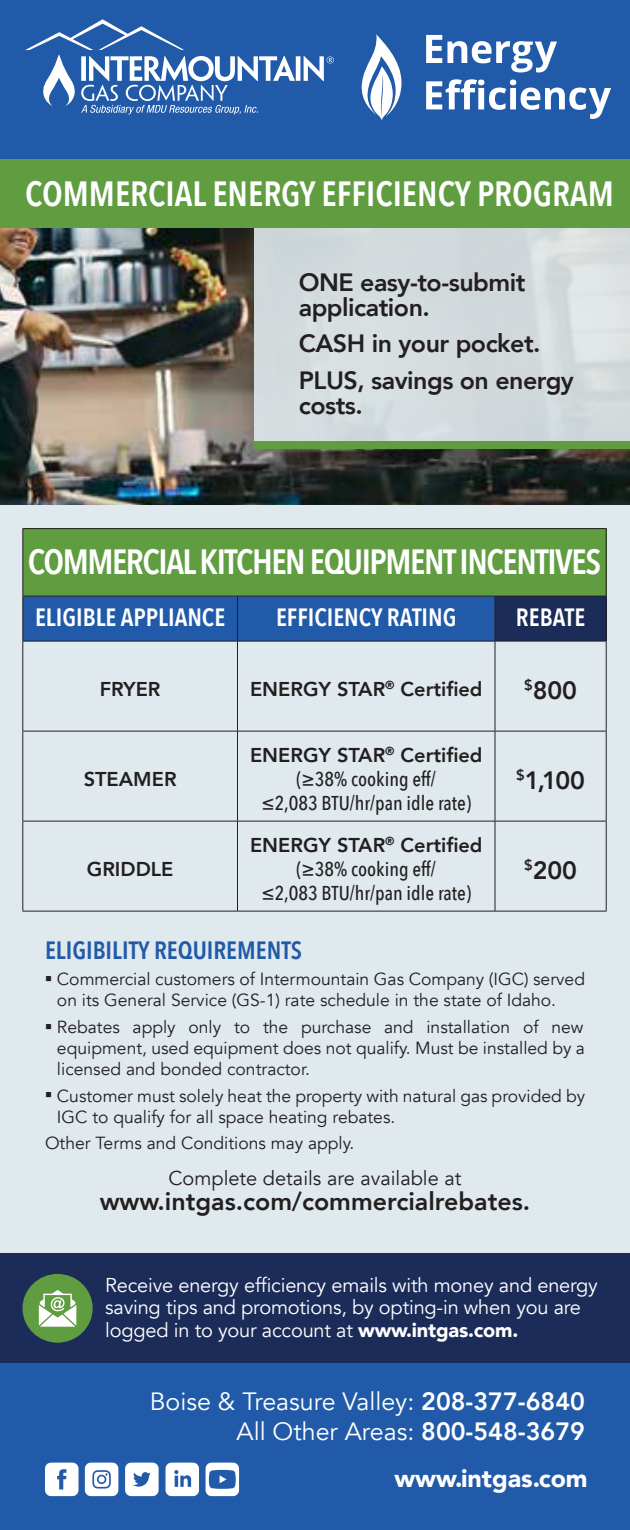
<style>
.page{position:relative;width:630px;height:1530px;background:#fff}
.page>*{position:absolute;margin:0;border:0;box-sizing:border-box;transform-origin:0 0}
.t1{font:600 35px "Avenir Next Condensed";letter-spacing:-.04em;color:#fff}
.t2{font:600 35px "Avenir Next Condensed";color:#fff}
.t3{font:800 25px/25px "Avenir";letter-spacing:-.02em;color:#231f20}
.t4{font:25px/30px "Avenir";color:#fff;text-align:right}
.t5{font:600 25px "Avenir Next Condensed";color:#fff}
.t6{font:800 25px "Avenir";color:#231f20}
.t7{font:600 25px "Avenir Next Condensed";color:#215aa8}
.t8{font:900 25px "Avenir";color:#fff}
.t9{font:20px/22.5px "Avenir";letter-spacing:-.01em;color:#fff}
.t10{font:500 20px/24px "Avenir Next Condensed";color:#231f20;text-align:center}
.t11{font:800 20px "Avenir";color:#231f20}
.t12{font:20px "Avenir";color:#231f20}
.t13{font:17.5px/21px "Avenir";color:#231f20}
.s1{font-family:"Minion Pro"}
.s2{font-weight:900}
.s3{font-weight:800}
</style>
<div class="page">
<div style="left:0;top:0;width:630px;height:229px;background:#609c40"></div>
<div style="left:0;top:0;width:630px;height:158px;background:#215aa8"></div>
<svg style="left:362px;top:34px;width:40px;height:86px"></svg>
<svg style="left:426px;top:35px;width:131px;height:37px"></svg>
<svg style="left:426px;top:79px;width:185px;height:40px"></svg>
<svg style="left:25px;top:19px;width:309px;height:96px"></svg>
<img style="left:362px;top:448px;width:268px;height:58px">
<img style="left:0;top:229px;width:362px;height:277px">
<div style="left:0;top:506px;width:630px;height:1024px;background:#e0eaee"></div>
<div style="left:23px;top:529px;width:583px;height:67px;background:#609c40"></div>
<div style="left:23px;top:597px;width:472px;height:44px;background:#215aa8"></div>
<div style="left:495px;top:596px;width:111px;height:45px;background:#1b2c59"></div>
<hr style="left:22px;top:528px;width:216px;height:1px;background:#231f20">
<hr style="left:22px;top:529px;width:1px;height:67px;background:#231f20">
<hr style="left:237px;top:528px;width:258px;height:1px;background:#231f20">
<hr style="left:495px;top:528px;width:112px;height:1px;background:#231f20">
<hr style="left:606px;top:529px;width:1px;height:67px;background:#231f20">
<hr style="left:22px;top:596px;width:216px;height:1px;background:#231f20">
<hr style="left:22px;top:596px;width:1px;height:45px;background:#231f20">
<hr style="left:237px;top:596px;width:258px;height:1px;background:#231f20">
<hr style="left:237px;top:596px;width:1px;height:45px;background:#231f20">
<hr style="left:495px;top:596px;width:112px;height:1px;background:#231f20">
<hr style="left:495px;top:596px;width:1px;height:45px;background:#231f20">
<hr style="left:606px;top:596px;width:1px;height:45px;background:#231f20">
<hr style="left:22px;top:641px;width:216px;height:1px;background:#231f20">
<hr style="left:22px;top:641px;width:1px;height:90px;background:#231f20">
<hr style="left:237px;top:641px;width:258px;height:1px;background:#231f20">
<hr style="left:237px;top:641px;width:1px;height:90px;background:#231f20">
<hr style="left:495px;top:641px;width:112px;height:1px;background:#231f20">
<hr style="left:495px;top:641px;width:1px;height:90px;background:#231f20">
<hr style="left:606px;top:641px;width:1px;height:90px;background:#231f20">
<hr style="left:22px;top:731px;width:216px;height:1px;background:#231f20">
<hr style="left:22px;top:731px;width:1px;height:90px;background:#231f20">
<hr style="left:237px;top:731px;width:258px;height:1px;background:#231f20">
<hr style="left:237px;top:731px;width:1px;height:90px;background:#231f20">
<hr style="left:495px;top:731px;width:112px;height:1px;background:#231f20">
<hr style="left:495px;top:731px;width:1px;height:90px;background:#231f20">
<hr style="left:606px;top:731px;width:1px;height:90px;background:#231f20">
<hr style="left:22px;top:821px;width:216px;height:1px;background:#231f20">
<hr style="left:22px;top:821px;width:1px;height:90px;background:#231f20">
<hr style="left:237px;top:821px;width:258px;height:1px;background:#231f20">
<hr style="left:237px;top:821px;width:1px;height:90px;background:#231f20">
<hr style="left:495px;top:821px;width:112px;height:1px;background:#231f20">
<hr style="left:495px;top:821px;width:1px;height:90px;background:#231f20">
<hr style="left:606px;top:821px;width:1px;height:90px;background:#231f20">
<hr style="left:22px;top:911px;width:216px;height:1px;background:#231f20">
<hr style="left:237px;top:911px;width:258px;height:1px;background:#231f20">
<hr style="left:495px;top:911px;width:112px;height:1px;background:#231f20">
<div style="left:0;top:1253px;width:630px;height:111px;background:#1b2c59"></div>
<div style="left:22px;top:1274px;width:71px;height:69px;background:#609c40;border-radius:50%"></div>
<svg style="left:39px;top:1290px;width:37px;height:37px"></svg>
<div style="left:0;top:1364px;width:630px;height:166px;background:#215aa8"></div>
<svg style="left:125px;top:1463px;width:34px;height:33px"></svg>
<svg style="left:45px;top:1463px;width:34px;height:33px"></svg>
<svg style="left:85px;top:1463px;width:33px;height:33px"></svg>
<svg style="left:166px;top:1463px;width:33px;height:33px"></svg>
<svg style="left:206px;top:1463px;width:33px;height:33px"></svg>
<div style="left:254px;top:229px;width:376px;height:212px;background:#d3dbdd"></div>
<div style="left:254px;top:441px;width:376px;height:7px;background:#609c40"></div>
<h1 class="t2" style="left:25px;top:164px;width:590px">COMMERCIAL ENERGY EFFICIENCY PROGRAM</h1>
<h2 class="t3" style="left:299px;top:270px;width:228px">ONE easy-to-submit application.</h2>
<h2 class="t3" style="left:299px;top:326px;width:277px;line-height:36.2px">CASH in your pocket.<br>PLUS, savings on energy</h2>
<h2 class="t3" style="left:299px;top:393px;width:66px">costs.</h2>
<h1 class="t1" style="left:28px;top:532px;width:575px">COMMERCIAL KITCHEN EQUIPMENT INCENTIVES</h1>
<h2 class="t5" style="left:35px;top:595px;width:192px">ELIGIBLE APPLIANCE</h2>
<h2 class="t5" style="left:276px;top:595px;width:182px">EFFICIENCY RATING</h2>
<h2 class="t5" style="left:516px;top:595px;width:71px">REBATE</h2>
<p class="t11" style="left:100px;top:674px;width:62px">FRYER</p>
<p class="t11" style="left:250px;top:674px;width:234px">ENERGY STAR<sup>®</sup> Certified</p>
<h2 class="t3" style="left:524px;top:677px;width:55px"><sup>$</sup>800</h2>
<p class="t11" style="left:84px;top:764px;width:94px">STEAMER</p>
<p class="t11" style="left:250px;top:740px;width:234px">ENERGY STAR<sup>®</sup> Certified</p>
<p class="t10" style="left:261px;top:767px;width:211px">(≥38% cooking eff/<br>≤2,083 BTU/hr/pan idle rate)</p>
<h2 class="t3" style="left:516px;top:767px;width:70px"><sup>$</sup>1,100</h2>
<p class="t11" style="left:250px;top:830px;width:234px">ENERGY STAR<sup>®</sup> Certified</p>
<p class="t10" style="left:261px;top:857px;width:211px">(≥38% cooking eff/<br>≤2,083 BTU/hr/pan idle rate)</p>
<h2 class="t3" style="left:524px;top:857px;width:55px"><sup>$</sup>200</h2>
<h2 class="t7" style="left:45px;top:928px;width:259px">ELIGIBILITY REQUIREMENTS</h2>
<p class="t13" style="left:57px;top:969px;width:530px;text-indent:-12px"><span class="s1">■</span> Commercial customers of Intermountain Gas Company (IGC) served on its General Service (GS-1) rate schedule in the state of Idaho.</p>
<p class="t13" style="left:57px;top:1017px;width:530px;text-align:justify;text-indent:-12px"><span class="s1">■</span> Rebates apply only to the purchase and installation of new equipment, used equipment does not qualify. Must be installed by a licensed and bonded contractor.</p>
<p class="t13" style="left:57px;top:1085px;width:530px;text-indent:-12px"><span class="s1">■</span> Customer must solely heat the property with natural gas provided by<br>IGC to qualify for all space heating rebates.</p>
<p class="t13" style="left:45px;top:1133px;width:311px">Other Terms and Conditions may apply.</p>
<p class="t12" style="left:169px;top:1166px;width:294px">Complete details are available at</p>
<h2 class="t6" style="left:100px;top:1181px;width:432px">www.intgas.com/commercialrebates.</h2>
<p class="t11" style="left:87px;top:854px;width:88px">GRIDDLE</p>
<p class="t9" style="left:105px;top:1274px;width:494px">Receive energy efficiency emails with money and energy saving tips and promotions, by opting-in when you are logged in to your account at <span class="s2">www.intgas.com.</span></p>
<h2 class="t4" style="left:150px;top:1387px;width:437px">Boise &amp; Treasure Valley: <span class="s3">208-377-6840<br></span>All Other Areas: <span class="s3">800-548-3679</span></h2>
<h2 class="t8" style="left:394px;top:1456px;width:195px">www.intgas.com</h2>
</div>
